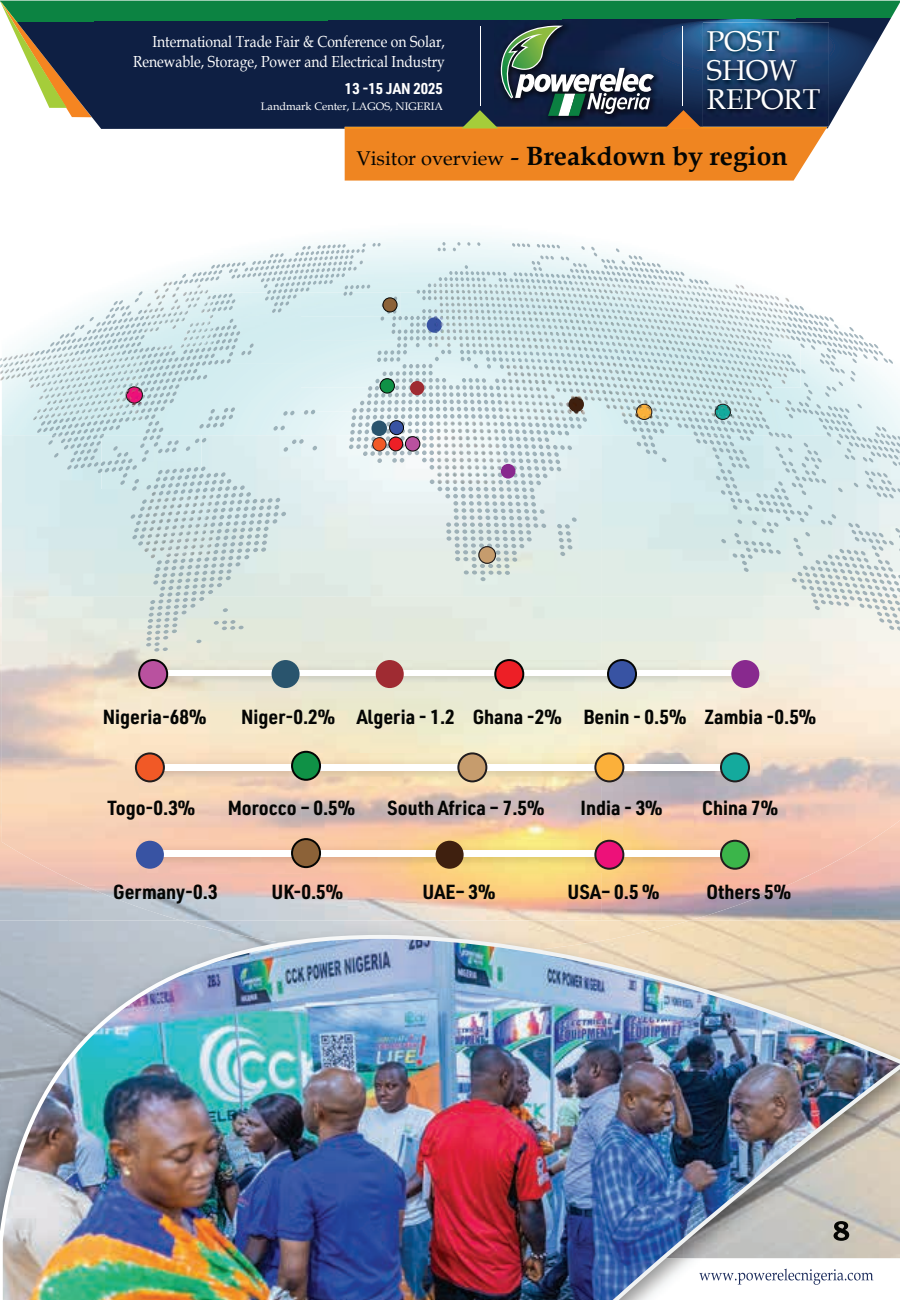
<style>
.page{position:relative;width:900px;height:1300px;background:#fff}
.page>*{position:absolute;margin:0;border:0;box-sizing:border-box;transform-origin:0 0}
.t1{font:28.8px/28.8px "Book Antiqua";color:#fff}
.t2{font:700 26.4px "Book Antiqua";color:#040503}
.t3{font:700 20px "URWDIN Semi Cond";color:#040503}
.t4{font:16px/20px "Book Antiqua";color:#fff;text-align:right;scale:.87 1}
.t5{font:700 15.4px "URWDIN Semi Cond";color:#fff}
.t6{font:11px "Book Antiqua";color:#fff}
.s1{font-weight:400;font-size:20px}
.s2{font-weight:400}
</style>
<div class="page">
<img style="left:2px;top:339px;width:33px;height:25px">
<img style="left:0;top:435px;width:68px;height:486px">
<img style="left:554px;top:652px;width:69px;height:269px">
<img style="left:694px;top:759px;width:206px;height:161px">
<img style="left:2px;top:759px;width:137px;height:149px">
<img style="left:139px;top:786px;width:462px;height:135px">
<img style="left:2px;top:597px;width:299px;height:162px">
<img style="left:145px;top:660px;width:624px;height:30px">
<div style="left:152px;top:670px;width:601px;height:6px;background:#fff"></div>
<svg style="left:138px;top:659px;width:30px;height:30px"></svg>
<div style="left:272px;top:660px;width:28px;height:28px;background:#29546d;border-radius:50%"></div>
<svg style="left:494px;top:659px;width:30px;height:30px"></svg>
<div style="left:376px;top:660px;width:28px;height:28px;background:#9f2b32;border-radius:50%"></div>
<svg style="left:607px;top:659px;width:30px;height:30px"></svg>
<div style="left:731px;top:660px;width:28px;height:28px;background:#88298e;border-radius:50%"></div>
<img style="left:134px;top:754px;width:626px;height:32px">
<div style="left:143px;top:764px;width:599px;height:6px;background:#fff"></div>
<img style="left:143px;top:840px;width:626px;height:32px">
<div style="left:151px;top:850px;width:599px;height:7px;background:#fff"></div>
<svg style="left:135px;top:752px;width:30px;height:30px"></svg>
<svg style="left:457px;top:752px;width:30px;height:30px"></svg>
<svg style="left:594px;top:752px;width:30px;height:30px"></svg>
<svg style="left:720px;top:752px;width:30px;height:30px"></svg>
<img style="left:181px;top:921px;width:509px;height:14px">
<img style="left:0;top:935px;width:900px;height:365px">
<svg style="left:72px;top:1px;width:828px;height:128px;background:#245256"></svg>
<svg style="left:0;top:1px;width:92px;height:116px"></svg>
<img style="left:703px;top:23px;width:126px;height:3px">
<img style="left:495px;top:20px;width:168px;height:6px">
<svg style="left:345px;top:26px;width:485px;height:155px;background:#6b5646"></svg>
<hr style="left:682px;top:27px;width:1px;height:79px;background:#fff">
<hr style="left:480px;top:27px;width:1px;height:79px;background:#fff">
<svg style="left:291px;top:751px;width:30px;height:30px"></svg>
<div style="left:136px;top:841px;width:28px;height:28px;background:#3853a3;border-radius:50%"></div>
<div style="left:436px;top:841px;width:28px;height:28px;background:#3f200f;border-radius:50%"></div>
<svg style="left:594px;top:840px;width:30px;height:30px"></svg>
<svg style="left:720px;top:840px;width:30px;height:30px"></svg>
<svg style="left:291px;top:838px;width:30px;height:30px"></svg>
<svg style="left:35px;top:242px;width:865px;height:410px;background:#d9e7e7"></svg>
<img style="left:144px;top:321px;width:70px;height:29px">
<img style="left:505px;top:346px;width:257px;height:5px">
<img style="left:469px;top:309px;width:319px;height:7px">
<img style="left:33px;top:407px;width:110px;height:14px">
<img style="left:506px;top:411px;width:248px;height:10px">
<img style="left:505px;top:356px;width:274px;height:8px">
<img style="left:437px;top:458px;width:65px;height:26px">
<img style="left:144px;top:532px;width:69px;height:26px">
<p class="t4" style="left:133px;top:32px;width:360px">International Trade Fair &amp; Conference on Solar,<br>Renewable, Storage, Power and Electrical Industry</p>
<p class="t5" style="left:345px;top:78px;width:99px">13 -15 JAN 2025</p>
<p class="t6" style="left:261px;top:98px;width:183px">Landmark Center, LAGOS, NIGERIA</p>
<h1 class="t1" style="left:707px;top:26px;width:115px">POST<br>SHOW<br>REPORT</h1>
<h2 class="t2" style="left:356px;top:138px;width:433px"><span class="s1">Visitor overview</span> <span class="s2">-</span> Breakdown by region</h2>
<p class="t3" style="left:103px;top:703px;width:105px">Nigeria-68%</p>
<p class="t3" style="left:241px;top:703px;width:577px">Niger-0.2% Algeria - 1.2 Ghana -2% Benin - 0.5% Zambia -0.5%</p>
<p class="t3" style="left:107px;top:794px;width:89px">Togo-0.3%</p>
<p class="t3" style="left:228px;top:794px;width:129px">Morocco – 0.5%</p>
<p class="t3" style="left:388px;top:794px;width:158px">South Africa – 7.5%</p>
<p class="t3" style="left:580px;top:794px;width:84px">India - 3%</p>
<p class="t3" style="left:702px;top:794px;width:77px">China 7%</p>
<p class="t3" style="left:113px;top:878px;width:106px">Germany-0.3</p>
<p class="t3" style="left:272px;top:878px;width:73px">UK-0.5%</p>
<p class="t3" style="left:422px;top:878px;width:75px">UAE– 3%</p>
<p class="t3" style="left:568px;top:878px;width:94px">USA– 0.5 %</p>
<p class="t3" style="left:706px;top:878px;width:86px">Others 5%</p>
</div>
